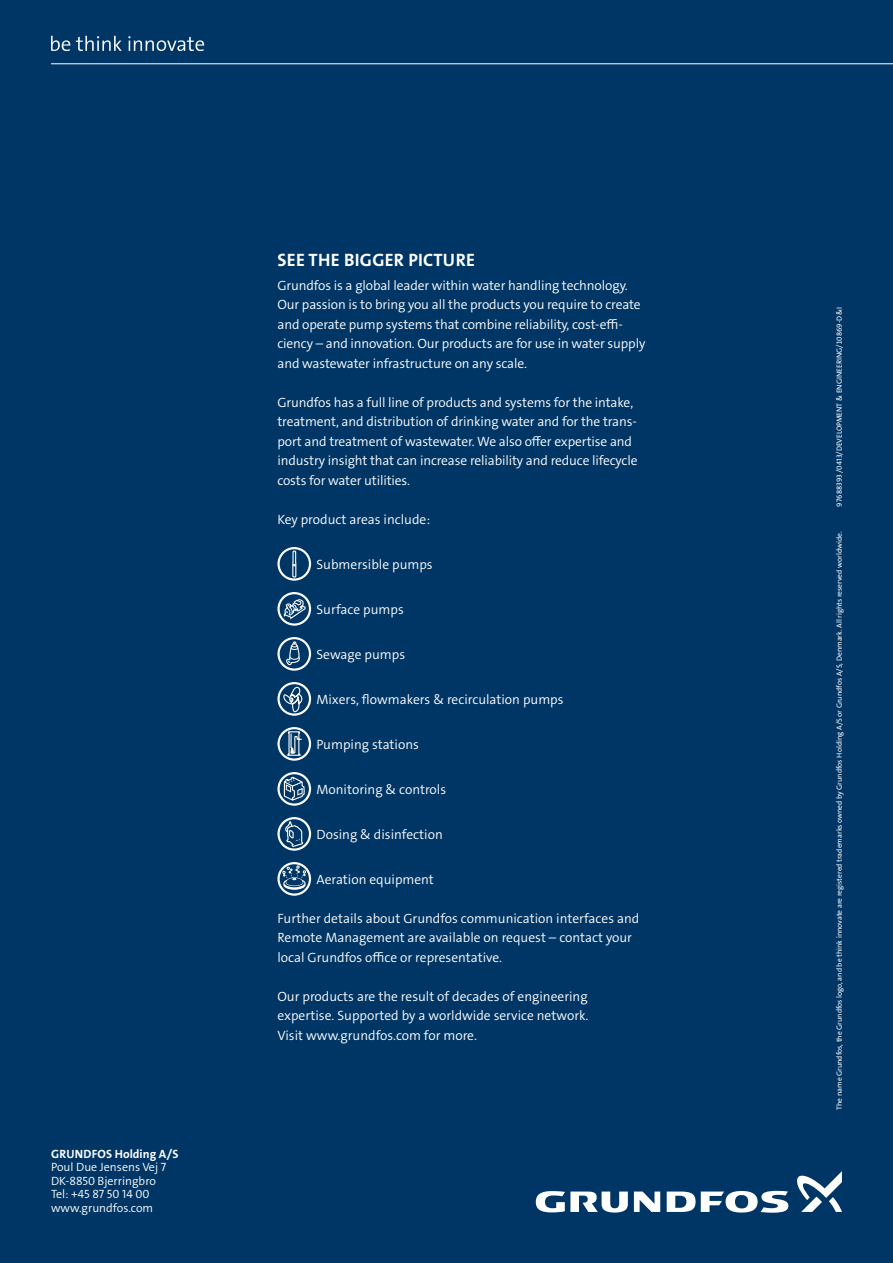
<style>
.page{position:relative;width:893px;height:1263px;background:#003665}
.page>*{position:absolute;margin:0;border:0;box-sizing:border-box;transform-origin:0 0}
.t1{font:18px "Grundfos The Sans OT 7 B";letter-spacing:.015em;color:#fff}
.t2{font:13.5px/19.5px "Grundfos The Sans OT 4 SL";letter-spacing:-.01em;color:#fff}
.t3{font:12px/13.5px "Grundfos The Sans V2 OT 4 SL";color:#fff}
.t4{font:12px "Grundfos The Sans V2 OT 7 B";letter-spacing:.015em;color:#fff}
.t5{font:7.5px "Grundfos The Sans V2 OT 5 R";color:#fff}
.s1{font-family:"Grundfos The Sans OT 5 R"}
</style>
<div class="page">
<hr style="left:51px;top:63px;width:842px;height:1px;background:#fff">
<svg style="left:51px;top:36px;width:19px;height:15px"></svg>
<svg style="left:76px;top:36px;width:46px;height:15px"></svg>
<svg style="left:128px;top:36px;width:76px;height:15px"></svg>
<svg style="left:634px;top:1191px;width:26px;height:21px"></svg>
<svg style="left:536px;top:1191px;width:92px;height:21px"></svg>
<svg style="left:667px;top:1191px;width:121px;height:22px"></svg>
<svg style="left:797px;top:1171px;width:45px;height:41px"></svg>
<svg style="left:277px;top:547px;width:34px;height:34px"></svg>
<svg style="left:277px;top:592px;width:34px;height:34px"></svg>
<svg style="left:277px;top:637px;width:34px;height:34px"></svg>
<svg style="left:277px;top:682px;width:34px;height:34px"></svg>
<svg style="left:277px;top:727px;width:34px;height:34px"></svg>
<svg style="left:277px;top:772px;width:34px;height:34px"></svg>
<svg style="left:277px;top:817px;width:34px;height:34px"></svg>
<svg style="left:277px;top:862px;width:34px;height:34px"></svg>
<p class="t4" style="left:51px;top:1146px;width:128px">GRU NDFOS HOLDING A/S</p>
<p class="t3" style="left:51px;top:1161px;width:117px">Poul Due Jensens Vej 7<br>DK-8850 Bjerringbro<br>Tel: +45 87 50 14 00 www.grundfos.com</p>
<h1 class="t1" style="left:278px;top:248px;width:199px">SEE THE BIGGER PICTURE</h1>
<p class="t2" style="left:277px;top:275px;width:369px">Grundfos is a global leader within water handling technology.<br>Our passion is to bring you all the products you require to create and operate pump systems that combine reliability, cost-effi&shy;ciency – and innovation. Our products are for use in water supply and wastewater infrastructure on any scale.</p>
<p class="t2" style="left:277px;top:392px;width:362px">Grundfos has a full line of products and systems for the intake, treatment, and distribution of drinking water and for the trans&shy;port and treatment of wastewater. We also offer expertise and industry insight that can increase reliability and reduce lifecycle costs for water utilities.</p>
<p class="t2" style="left:277px;top:509px;width:154px">Key product areas include:</p>
<p class="t2" style="left:316px;top:554px;width:118px">Submersible pumps</p>
<p class="t2" style="left:316px;top:599px;width:89px">Surface pumps</p>
<p class="t2" style="left:316px;top:644px;width:90px">Sewage pumps</p>
<p class="t2" style="left:316px;top:689px;width:249px">Mixers, flowmakers &amp; recirculation pumps</p>
<p class="t2" style="left:316px;top:734px;width:104px">Pumping stations</p>
<p class="t2" style="left:316px;top:779px;width:131px">Monitoring &amp; controls</p>
<p class="t2" style="left:316px;top:824px;width:128px">Dosing &amp; disinfection</p>
<p class="t2" style="left:316px;top:869px;width:119px">Aeration equipment</p>
<p class="t2" style="left:277px;top:908px;width:363px">Further details about Grundfos communication interfaces and<br>Remote Management are available on request – contact your local Grundfos office or representative.</p>
<p class="t2" style="left:277px;top:986px;width:312px;text-align:justify">Our products are the result of decades of engineering expertise. Supported by a worldwide service network.<br>Visit www.grundfos.com for more.</p>
<p class="t5" style="left:835px;top:506px;width:200px;rotate:-90deg"><span class="s1">97688393 /</span>0413/DEVELOPMENT &amp; ENGINEERING/<span class="s1">10869-D&amp;I</span></p>
<p class="t5" style="left:835px;top:1110px;width:580px;rotate:-90deg">The name Grundfos, the Grundfos logo, and be think innovate are registered trademarks owned by Grundfos Holding A/S or Grundfos A/S, Denmark. All rights reserved worldwide.</p>
</div>
